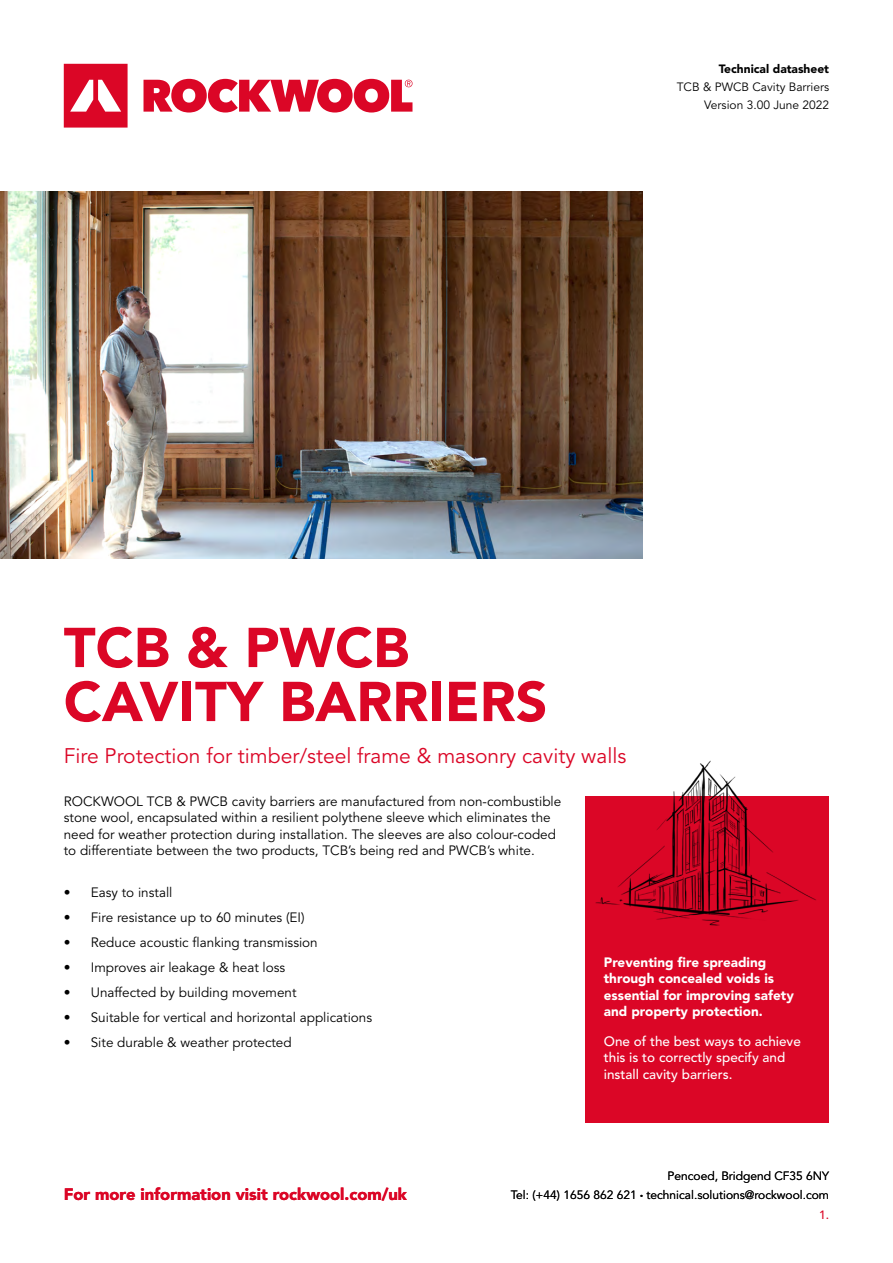
<style>
.page{position:relative;width:893px;height:1263px;background:#fff}
.page>*{position:absolute;margin:0;border:0;box-sizing:border-box;transform-origin:0 0}
.t1{font:900 55.5px/54px "Avenir LT Std";color:#db0626}
.t2{font:21px "Avenir LT Std";color:#db0626}
.t3{font:900 16.5px "Avenir LT Std";color:#db0626}
.t4{font:13.5px/16.5px "Avenir LT Std";color:#000}
.t5{font:900 13.5px/16.5px "Avenir LT Std";color:#fff}
.t6{font:500 13.5px/16.5px "Avenir LT Std";color:#fff}
.t7{font:12px/18px "Avenir LT Std";color:#000;text-align:right}
.t8{font:900 12px "Avenir LT Std";color:#000}
.t9{font:500 12px "Avenir LT Std";color:#db0626}
.s1{font-size:6px}
</style>
<div class="page">
<img style="left:0;top:192px;width:642px;height:367px">
<svg style="left:64px;top:64px;width:64px;height:64px"></svg>
<svg style="left:144px;top:79px;width:268px;height:34px"></svg>
<div style="left:585px;top:796px;width:244px;height:327px;background:#db0626"></div>
<img style="left:595px;top:760px;width:221px;height:166px">
<p class="t8" style="left:719px;top:61px;width:112px">Technical datasheet</p>
<p class="t7" style="left:677px;top:78px;width:154px">TCB &amp; PWCB Cavity Barriers<br>Version 3.00 June 2022</p>
<h1 class="t1" style="left:64px;top:620px;width:485px">TCB &amp; PWCB<br>CAVITY BARRIERS</h1>
<h2 class="t2" style="left:64px;top:744px;width:564px">Fire Protection for timber/steel frame &amp; masonry cavity walls</h2>
<p class="t4" style="left:64px;top:793px;width:499px">ROCKWOOL TCB &amp; PWCB cavity barriers are manufactured from non-combustible stone wool, encapsulated within a resilient polythene sleeve which eliminates the need for weather protection during installation. The sleeves are also colour-coded to differentiate between the two products, TCB’s being red and PWCB’s white.</p>
<p class="t4" style="left:64px;top:884px;width:110px">• Easy to install</p>
<p class="t4" style="left:64px;top:909px;width:242px">• Fire resistance up to 60 minutes (EI)</p>
<p class="t4" style="left:64px;top:934px;width:256px">• Reduce acoustic flanking transmission</p>
<p class="t4" style="left:64px;top:959px;width:223px">• Improves air leakage &amp; heat loss</p>
<p class="t4" style="left:64px;top:984px;width:234px">• Unaffected by building movement</p>
<p class="t4" style="left:64px;top:1009px;width:310px">• Suitable for vertical and horizontal applications</p>
<p class="t4" style="left:64px;top:1034px;width:229px">• Site durable &amp; weather protected</p>
<p class="t5" style="left:604px;top:954px;width:191px">Preventing fire spreading through concealed voids is essential for improving safety and property protection.</p>
<p class="t6" style="left:604px;top:1033px;width:199px">One of the best ways to achieve this is to correctly specify and install cavity barriers.</p>
<p class="t3" style="left:64px;top:1184px;width:345px">For more information visit rockwool.com/uk</p>
<p class="t7" style="left:511px;top:1167px;width:320px;line-height:19px">Pencoed, Bridgend CF35 6NY<br>Tel: (+44) 1656 862 621 <span class="s1">•</span> technical.solutions@rockwool.com</p>
<p class="t9" style="left:819px;top:1207px;width:12px">1.</p>
</div>
